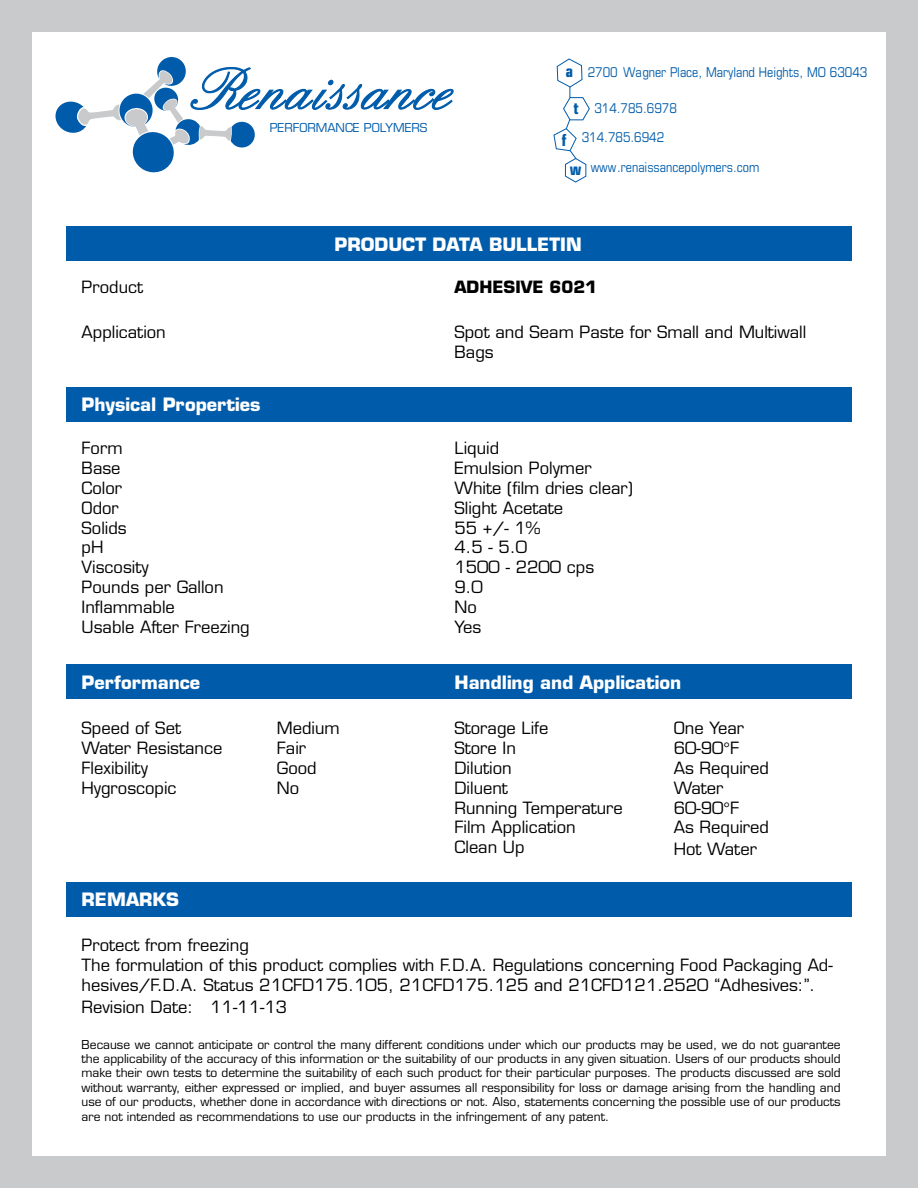
<style>
.page{position:relative;width:918px;height:1188px;background:#c9cacc}
.page>*{position:absolute;margin:0;border:0;box-sizing:border-box;transform-origin:0 0}
.t1{font:700 18px "Eurostile LT Std";color:#fff}
.t2{font:16.5px/19.8px "Eurostile LT Std";color:#000}
.t3{font:700 16.5px "Eurostile LT Std";color:#000}
.t4{font:700 condensed 16.5px "Eurostile LT Std";color:#005cab}
.t5{font:condensed 13.5px "Eurostile LT Std";color:#005cab}
.t6{font:12px/14.4px "Eurostile LT Std";color:#000;text-align:justify}
.t7{font:12px "Eurostile LT Std";color:#005cab}
.s1{font-family:"Helvetica LT Std"}
</style>
<div class="page">
<div style="left:33px;top:32px;width:853px;height:1124px;background:#fff"></div>
<svg style="left:55px;top:57px;width:399px;height:116px"></svg>
<svg style="left:553px;top:58px;width:37px;height:125px"></svg>
<div style="left:67px;top:387px;width:785px;height:34px;background:#005cab"></div>
<div style="left:67px;top:665px;width:785px;height:34px;background:#005cab"></div>
<div style="left:67px;top:883px;width:785px;height:34px;background:#005cab"></div>
<div style="left:67px;top:227px;width:785px;height:34px;background:#005cab"></div>
<p class="t7" style="left:270px;top:121px;width:159px">PERFORMANCE POLYMERS</p>
<h2 class="t4" style="left:566px;top:62px;width:9px">a</h2>
<h2 class="t4" style="left:574px;top:98px;width:7px">t</h2>
<p class="t5" style="left:588px;top:65px;width:281px">2700 Wagner Place, Maryland Heights, MO 63043</p>
<p class="t5" style="left:594px;top:100px;width:84px">314.785.6978</p>
<h2 class="t4" style="left:562px;top:130px;width:6px">f</h2>
<p class="t5" style="left:582px;top:129px;width:84px">314.785.6942</p>
<h2 class="t4" style="left:570px;top:159px;width:13px">w</h2>
<p class="t5" style="left:591px;top:159px;width:170px">www.renaissancepolymers.com</p>
<h2 class="t2" style="left:82px;top:277px;width:63px">Product</h2>
<h2 class="t2" style="left:82px;top:322px;width:86px">Application</h2>
<h1 class="t1" style="left:82px;top:393px;width:181px">Physical Properties</h1>
<h1 class="t1" style="left:335px;top:233px;width:249px">PRODUCT DATA BULLETIN</h1>
<h2 class="t3" style="left:454px;top:277px;width:144px">ADHESIVE 6021</h2>
<h2 class="t2" style="left:454px;top:322px;width:353px">Spot and Seam Paste for Small and Multiwall<br>Bags</h2>
<h2 class="t2" style="left:82px;top:439px;width:170px">Form<br>Base<br>Color<br>Odor<br>Solids<br>pH<br>Viscosity<br>Pounds per Gallon<br>Inflammable<br>Usable After Freezing</h2>
<h2 class="t2" style="left:454px;top:439px;width:180px">Liquid<br>Emulsion Polymer<br>White (film dries clear)<br>Slight Acetate<br>55 +/- 1%<br>4.5 - 5.0<br>1500 - 2200 cps<br>9.0<br>No<br>Yes</h2>
<h1 class="t1" style="left:82px;top:671px;width:120px">Performance</h1>
<h1 class="t1" style="left:455px;top:671px;width:228px">Handling and Application</h1>
<h2 class="t2" style="left:82px;top:718px;width:142px">Speed of Set<br>Water Resistance<br>Flexibility<br>Hygroscopic</h2>
<h2 class="t2" style="left:277px;top:718px;width:64px">Medium<br>Fair<br>Good<br>No</h2>
<h2 class="t2" style="left:454px;top:718px;width:170px">Storage Life<br>Store In<br>Dilution<br>Diluent<br>Running Temperature<br>Film Application<br>Clean Up</h2>
<h2 class="t2" style="left:674px;top:718px;width:97px">One Year<br>60-90<span class="s1">°</span>F<br>As Required<br>Water<br>60-90<span class="s1">°</span>F<br>As Required</h2>
<h2 class="t2" style="left:674px;top:839px;width:85px">Hot Water</h2>
<h1 class="t1" style="left:82px;top:889px;width:99px">REMARKS</h1>
<h2 class="t2" style="left:82px;top:936px;width:753px">Protect from freezing<br>The formulation of this product complies with F.D.A. Regulations concerning Food Packaging Ad&shy;hesives/F.D.A. Status 21CFD175.105, 21CFD175.125 and 21CFD121.2520 “Adhesives:”.</h2>
<h2 class="t2" style="left:82px;top:997px;width:207px">Revision Date: 11-11-13</h2>
<p class="t6" style="left:82px;top:1037px;width:761px">Because we cannot anticipate or control the many different conditions under which our products may be used, we do not guarantee the applicability of the accuracy of this information or the suitability of our products in any given situation. Users of our products should make their own tests to determine the suitability of each such product for their particular purposes. The products discussed are sold without warranty, either expressed or implied, and buyer assumes all responsibility for loss or damage arising from the handling and use of our products, whether done in accordance with directions or not. Also, statements concerning the possible use of our products are not intended as recommendations to use our products in the infringement of any patent.</p>
</div>
